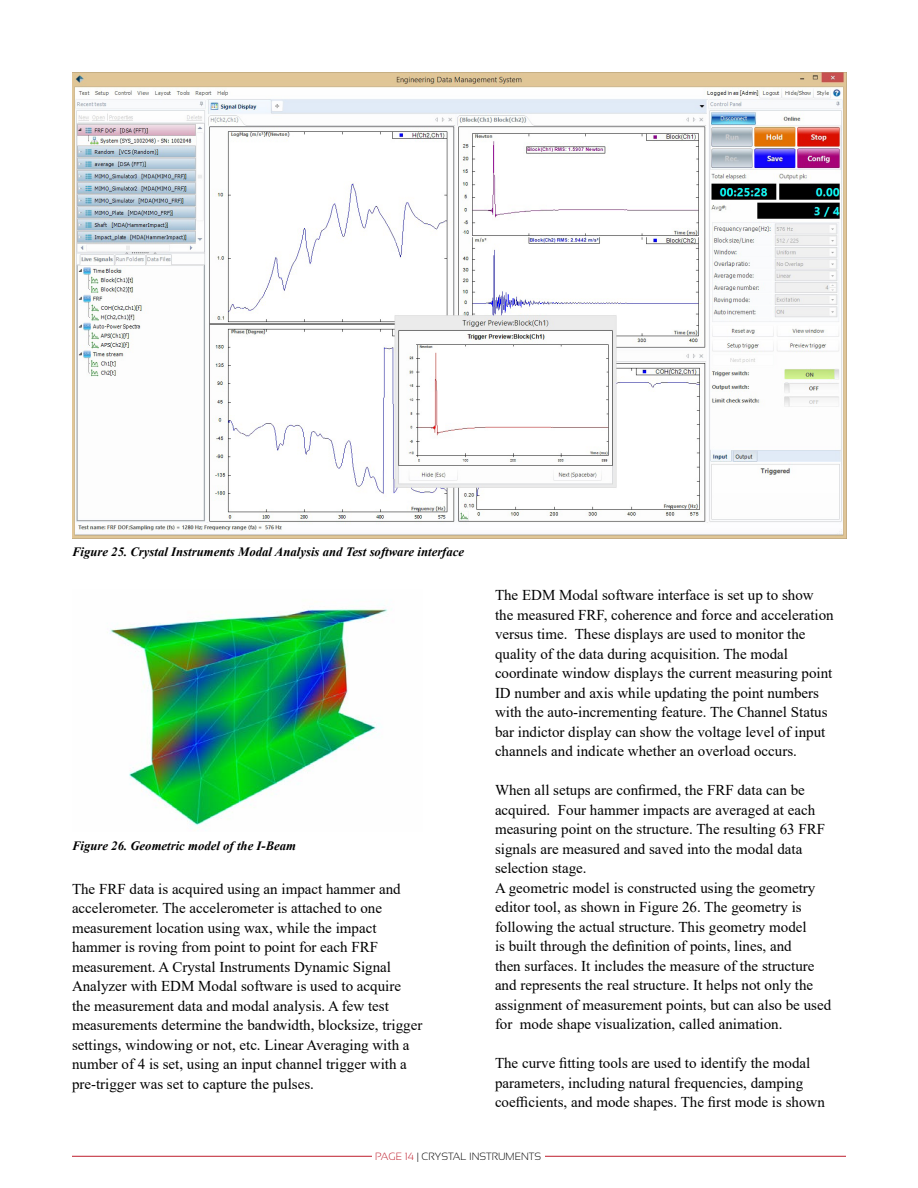
<style>
.page{position:relative;width:918px;height:1188px;background:#fff}
.page>*{position:absolute;margin:0;border:0;box-sizing:border-box;transform-origin:0 0}
.t1{font:15px/19.5px "Times New Roman";color:#000}
.t2{font:italic 700 12.75px "Times New Roman";color:#000}
.t3{font:300 10.5px "Sansation";color:#000}
.s1{color:#be1e2d}
</style>
<div class="page">
<hr style="left:72px;top:1156px;width:774px;height:1px;background:#be1e2d">
<div style="left:373px;top:1140px;width:172px;height:48px;background:#fff"></div>
<img style="left:72px;top:72px;width:774px;height:466px">
<img style="left:107px;top:609px;width:285px;height:217px">
<p class="t2" style="left:72px;top:543px;width:394px">Figure 25. Crystal Instruments Modal Analysis and Test software interface</p>
<p class="t2" style="left:72px;top:836px;width:226px">Figure 26. Geometric model of the I-Beam</p>
<p class="t1" style="left:72px;top:878px;width:352px">The FRF data is acquired using an impact hammer and accelerometer. The accelerometer is attached to one measurement location using wax, while the impact hammer is roving from point to point for each FRF measurement. A Crystal Instruments Dynamic Signal Analyzer with EDM Modal software is used to acquire the measurement data and modal analysis. A few test measurements determine the bandwidth, blocksize, trigger settings, windowing or not, etc. Linear Averaging with a number of 4 is set, using an input channel trigger with a pre-trigger was set to capture the pulses.</p>
<p class="t1" style="left:495px;top:585px;width:340px">The EDM Modal software interface is set up to show the measured FRF, coherence and force and acceleration versus time. These displays are used to monitor the quality of the data during acquisition. The modal coordinate window displays the current measuring point ID number and axis while updating the point numbers with the auto-incrementing feature. The Channel Status bar indictor display can show the voltage level of input channels and indicate whether an overload occurs.</p>
<p class="t1" style="left:495px;top:780px;width:338px">When all setups are confirmed, the FRF data can be acquired. Four hammer impacts are averaged at each measuring point on the structure. The resulting 63 FRF signals are measured and saved into the modal data selection stage.<br>A geometric model is constructed using the geometry editor tool, as shown in Figure 26. The geometry is following the actual structure. This geometry model<br>is built through the definition of points, lines, and<br>then surfaces. It includes the measure of the structure and represents the real structure. It helps not only the assignment of measurement points, but can also be used for mode shape visualization, called animation.</p>
<p class="t1" style="left:495px;top:1053px;width:331px">The curve fitting tools are used to identify the modal parameters, including natural frequencies, damping coefficients, and mode shapes. The first mode is shown</p>
<p class="t3" style="left:375px;top:1151px;width:167px"><span class="s1">PAGE 14</span> | CRYSTAL INSTRUMENTS</p>
</div>
